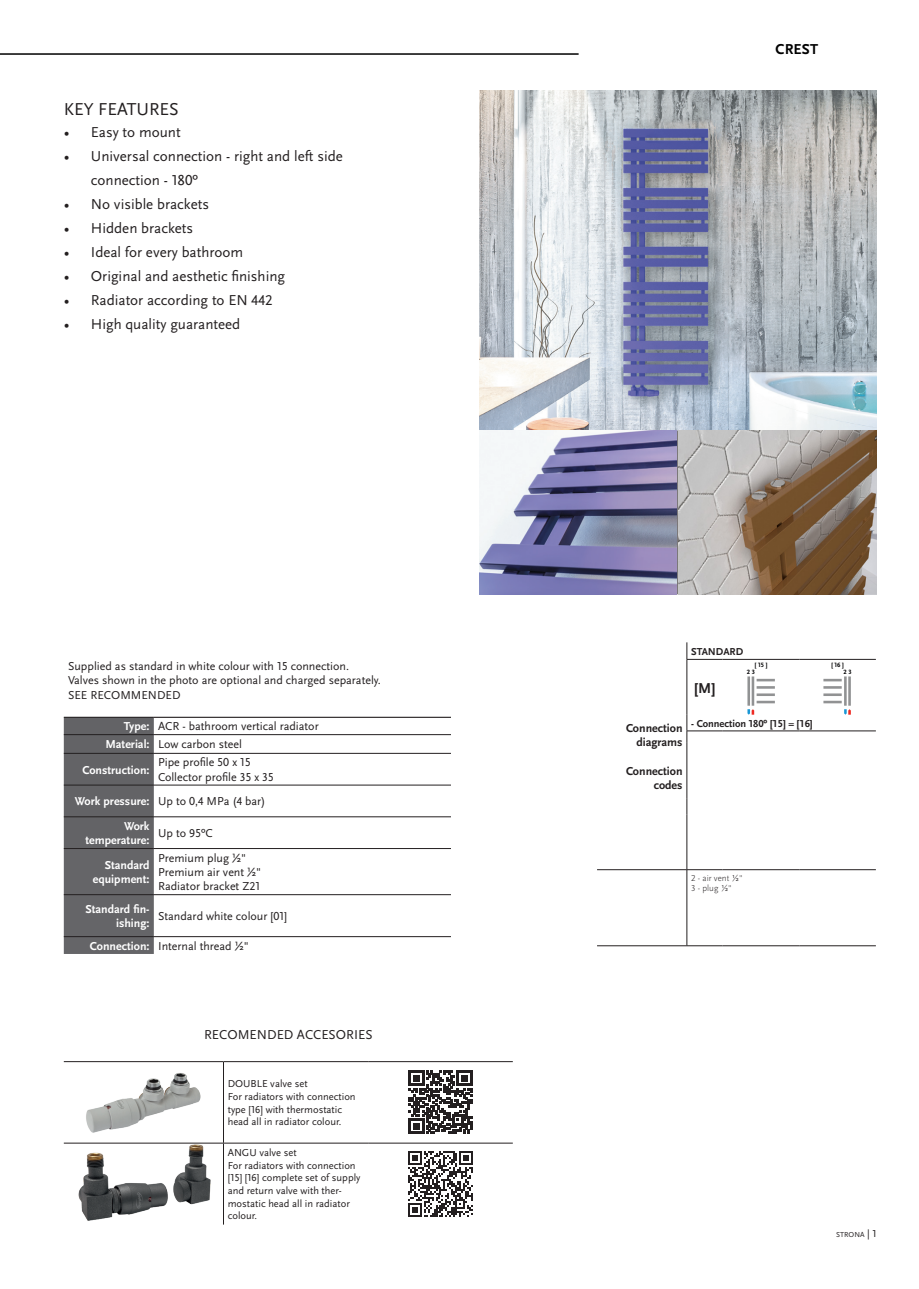
<style>
.page{position:relative;width:919px;height:1289px;background:#fff}
.page>*{position:absolute;margin:0;border:0;box-sizing:border-box;transform-origin:0 0}
.t1{font:18px "Scala Sans Pro";color:#231f20}
.t2{font:15px/24px "Scala Sans Pro";color:#231f20}
.t3{font:700 15px "Scala Sans Pro";letter-spacing:.01em;color:#000}
.t4{font:700 15px "Scala Sans Pro";color:#231f20}
.t5{font:13.5px "Scala Sans Pro";color:#231f20}
.t6{font:12px/14.4px "Scala Sans Pro";color:#231f20}
.t7{font:700 12px/14.4px "Scala Sans Pro";color:#fff;text-align:right}
.t8{font:700 12px/14.4px "Scala Sans Pro";color:#231f20;text-align:right}
.t9{font:10.5px/12.6px "Scala Sans Pro";color:#231f20}
.t10{font:700 10.5px "Scala Sans Pro";color:#231f20}
.t11{font:300 9px/10.8px "Scala Sans Pro";color:#231f20}
.t12{font:7.5px "Scala Sans Pro";color:#231f20}
.t13{font:700 6.6px "Scala Sans Pro";letter-spacing:.12em;color:#000002}
.s1{font-family:"Minion Pro"}
.s2{font-weight:700;color:#fff}
.s3{font-weight:400;color:#231f20}
.s4{font-size:10.5px}
</style>
<div class="page">
<img style="left:479px;top:90px;width:397px;height:340px">
<div style="left:64px;top:718px;width:90px;height:235px;background:#636366"></div>
<hr style="left:64px;top:716px;width:90px;height:2px;background:#231f20">
<hr style="left:154px;top:716px;width:297px;height:2px;background:#231f20">
<hr style="left:64px;top:734px;width:90px;height:1px;background:#231f20">
<hr style="left:154px;top:734px;width:297px;height:1px;background:#231f20">
<hr style="left:64px;top:753px;width:90px;height:1px;background:#231f20">
<hr style="left:154px;top:753px;width:297px;height:1px;background:#231f20">
<hr style="left:64px;top:784px;width:90px;height:1px;background:#231f20">
<hr style="left:154px;top:784px;width:297px;height:1px;background:#231f20">
<hr style="left:64px;top:816px;width:90px;height:1px;background:#231f20">
<hr style="left:154px;top:816px;width:297px;height:1px;background:#231f20">
<hr style="left:64px;top:848px;width:90px;height:1px;background:#231f20">
<hr style="left:154px;top:848px;width:297px;height:1px;background:#231f20">
<hr style="left:64px;top:894px;width:90px;height:1px;background:#231f20">
<hr style="left:154px;top:894px;width:297px;height:1px;background:#231f20">
<hr style="left:64px;top:936px;width:90px;height:1px;background:#231f20">
<hr style="left:154px;top:936px;width:297px;height:1px;background:#231f20">
<svg style="left:686px;top:642px;width:1px;height:17px"></svg>
<hr style="left:686px;top:659px;width:36px;height:1px;background:#231f20">
<hr style="left:686px;top:659px;width:1px;height:55px;background:#231f20">
<hr style="left:722px;top:659px;width:77px;height:1px;background:#231f20">
<hr style="left:799px;top:659px;width:76px;height:1px;background:#231f20">
<hr style="left:686px;top:730px;width:36px;height:1px;background:#231f20">
<svg style="left:686px;top:714px;width:1px;height:29px"></svg>
<hr style="left:722px;top:730px;width:77px;height:1px;background:#231f20">
<hr style="left:799px;top:730px;width:76px;height:1px;background:#231f20">
<hr style="left:686px;top:743px;width:1px;height:55px;background:#231f20">
<svg style="left:686px;top:798px;width:1px;height:16px"></svg>
<hr style="left:686px;top:814px;width:1px;height:55px;background:#231f20">
<hr style="left:597px;top:869px;width:89px;height:1px;background:#231f20">
<hr style="left:686px;top:869px;width:36px;height:1px;background:#231f20">
<hr style="left:686px;top:869px;width:1px;height:76px;background:#231f20">
<hr style="left:722px;top:869px;width:77px;height:1px;background:#231f20">
<hr style="left:799px;top:869px;width:76px;height:1px;background:#231f20">
<hr style="left:597px;top:945px;width:89px;height:1px;background:#231f20">
<hr style="left:686px;top:945px;width:36px;height:1px;background:#231f20">
<hr style="left:722px;top:945px;width:77px;height:1px;background:#231f20">
<hr style="left:799px;top:945px;width:76px;height:1px;background:#231f20">
<hr style="left:751px;top:676px;width:3px;height:29px;background:#919293">
<hr style="left:747px;top:676px;width:3px;height:29px;background:#919293">
<hr style="left:756px;top:678px;width:18px;height:3px;background:#919293">
<svg style="left:756px;top:686px;width:18px;height:2px"></svg>
<hr style="left:756px;top:693px;width:18px;height:3px;background:#919293">
<hr style="left:756px;top:700px;width:18px;height:3px;background:#919293">
<svg style="left:747px;top:709px;width:7px;height:5px"></svg>
<hr style="left:844px;top:676px;width:2px;height:29px;background:#919293">
<hr style="left:848px;top:676px;width:2px;height:29px;background:#919293">
<hr style="left:823px;top:678px;width:18px;height:3px;background:#919293">
<svg style="left:823px;top:686px;width:18px;height:2px"></svg>
<hr style="left:823px;top:693px;width:18px;height:3px;background:#919293">
<hr style="left:823px;top:700px;width:18px;height:3px;background:#919293">
<svg style="left:844px;top:709px;width:6px;height:5px"></svg>
<hr style="left:0;top:53px;width:578px;height:2px;background:#000">
<hr style="left:677px;top:430px;width:1px;height:164px;background:#231f20">
<img style="left:479px;top:430px;width:197px;height:164px">
<img style="left:678px;top:430px;width:198px;height:164px">
<hr style="left:223px;top:1061px;width:1px;height:81px;background:#231f20">
<hr style="left:223px;top:1143px;width:1px;height:81px;background:#231f20">
<hr style="left:64px;top:1061px;width:159px;height:1px;background:#231f20">
<hr style="left:223px;top:1061px;width:145px;height:1px;background:#231f20">
<hr style="left:368px;top:1061px;width:145px;height:1px;background:#231f20">
<hr style="left:64px;top:1142px;width:159px;height:1px;background:#231f20">
<hr style="left:223px;top:1142px;width:145px;height:1px;background:#231f20">
<hr style="left:368px;top:1142px;width:145px;height:1px;background:#231f20">
<img style="left:86px;top:1073px;width:115px;height:60px">
<svg style="left:409px;top:1070px;width:63px;height:63px"></svg>
<img style="left:77px;top:1143px;width:136px;height:78px">
<svg style="left:408px;top:1151px;width:65px;height:65px"></svg>
<h1 class="t1" style="left:64px;top:98px;width:117px">KEY FEATURES</h1>
<p class="t2" style="left:64px;top:120px;width:118px"><span class="s1">•</span> Easy to mount</p>
<p class="t2" style="left:91px;top:144px;width:253px;text-indent:-27px"><span class="s1">•</span> Universal connection - right and left side connection - 180º</p>
<p class="t2" style="left:64px;top:192px;width:147px"><span class="s1">•</span> No visible brackets</p>
<p class="t2" style="left:64px;top:216px;width:131px"><span class="s1">•</span> Hidden brackets</p>
<p class="t2" style="left:64px;top:240px;width:181px"><span class="s1">•</span> Ideal for every bathroom</p>
<p class="t2" style="left:64px;top:264px;width:223px"><span class="s1">•</span> Original and aesthetic finishing</p>
<p class="t2" style="left:64px;top:288px;width:210px"><span class="s1">•</span> Radiator according to EN 442</p>
<p class="t2" style="left:64px;top:312px;width:178px"><span class="s1">•</span> High quality guaranteed</p>
<p class="t6" style="left:68px;top:658px;width:314px">Supplied as standard in white colour with 15 connection.<br>Valves shown in the photo are optional and charged separately.<br>SEE RECOMMENDED</p>
<p class="t6" style="left:105px;top:717px;width:215px;line-height:18px;text-indent:18px"><span class="s2">Type:</span> ACR - bathroom vertical radiator<br><span class="s2">Material:</span> Low carbon steel</p>
<p class="t7" style="left:82px;top:762px;width:69px">Construction:</p>
<p class="t6" style="left:158px;top:755px;width:117px">Pipe profile 50 x 15<br>Collector profile 35 x 35</p>
<p class="t7" style="left:124px;top:789px;width:143px;line-height:24.5px;text-align:left;text-indent:-49px">Work pressure: <span class="s3">Up to 0,4 MPa (4 bar)<br></span>Work</p>
<p class="t7" style="left:85px;top:833px;width:66px">temperature:</p>
<p class="t6" style="left:158px;top:826px;width:56px">Up to 95ºC</p>
<p class="t7" style="left:93px;top:857px;width:58px">Standard equipment:</p>
<p class="t6" style="left:158px;top:850px;width:105px">Premium plug 1/2"<br>Premium air vent 1/2"<br>Radiator bracket Z21</p>
<p class="t7" style="left:85px;top:901px;width:66px">Standard fin&shy;ishing:</p>
<p class="t6" style="left:158px;top:908px;width:130px">Standard white colour [01]</p>
<p class="t6" style="left:90px;top:938px;width:160px"><span class="s2">Connection:</span> Internal thread 1/2"</p>
<p class="t5" style="left:204px;top:1026px;width:170px">RECOMENDED ACCESORIES</p>
<p class="t9" style="left:228px;top:1077px;width:129px">DOUBLE valve set<br>For radiators with connection type [16] with thermostatic head all in radiator colour.</p>
<p class="t9" style="left:228px;top:1146px;width:134px">ANGU valve set<br>For radiators with connection [15] [16] complete set of supply and return valve with ther&shy;mostatic head all in radiator colour.</p>
<p class="t3" style="left:775px;top:40px;width:44px">CREST</p>
<p class="t10" style="left:691px;top:645px;width:54px">STANDARD</p>
<p class="t4" style="left:694px;top:679px;width:22px">[M]</p>
<p class="t13" style="left:754px;top:661px;width:14px">[ 15 ]</p>
<p class="t13" style="left:747px;top:668px;width:10px">23</p>
<p class="t8" style="left:626px;top:720px;width:58px">Connection diagrams</p>
<p class="t8" style="left:626px;top:763px;width:58px">Connection codes</p>
<p class="t10" style="left:691px;top:717px;width:123px">- Connection 180º [15] = [16]</p>
<p class="t13" style="left:831px;top:661px;width:14px">[ 16 ]</p>
<p class="t13" style="left:843px;top:668px;width:10px">23</p>
<p class="t11" style="left:691px;top:872px;width:53px">2 - air vent 1/2"<br>3 - plug 1/2"</p>
<p class="t12" style="left:836px;top:1230px;width:42px">STRONA <span class="s4">| 1</span></p>
</div>
